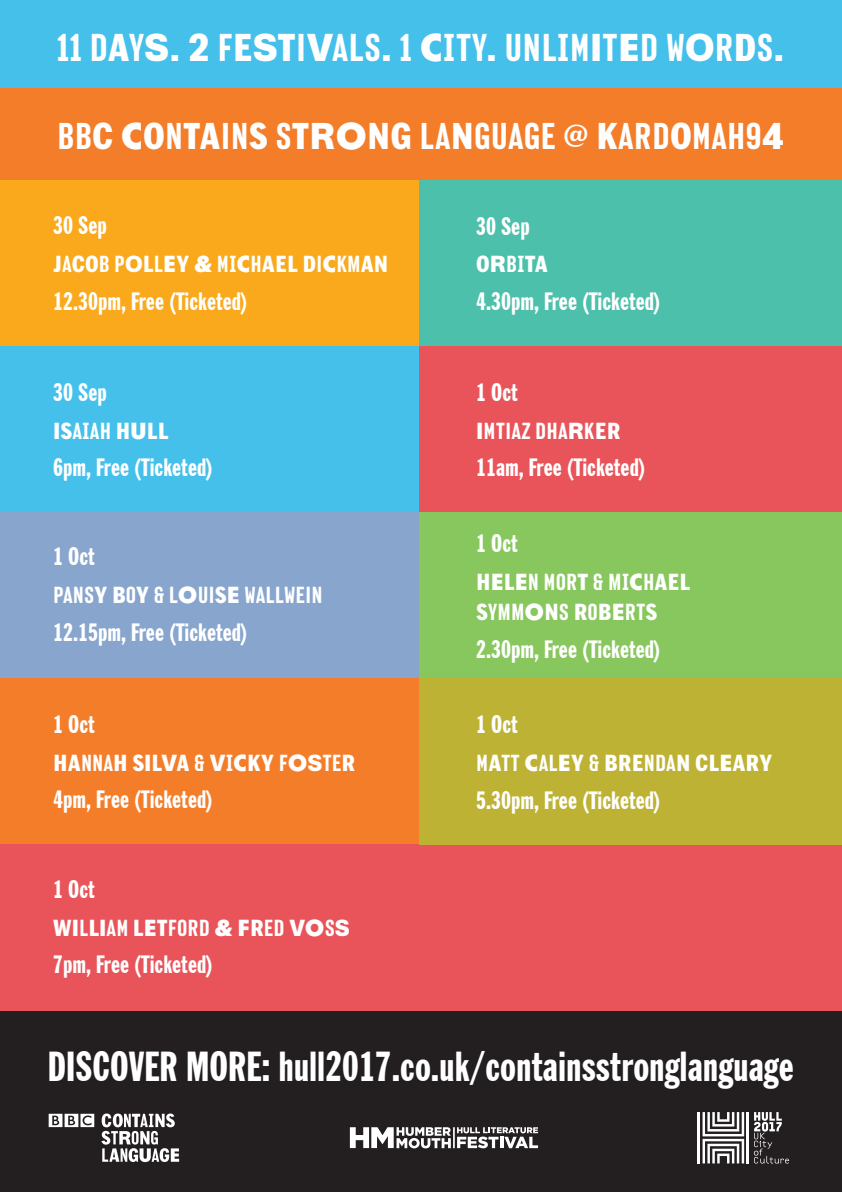
<style>
.page{position:relative;width:842px;height:1192px;background:#fff}
.page>*{position:absolute;margin:0;border:0;box-sizing:border-box;transform-origin:0 0}
.t1{font:extra-condensed 41.75px "Franklin Gothic BT";color:#fff}
.t2{font:41.75px "Local Gothic";color:#fff}
.t3{font:40.1px "Local Gothic";color:#fff}
.t4{font:extra-condensed 25px "Franklin Gothic BT";color:#fff}
.t5{font:25px/30.2px "Local Gothic";color:#fff}
</style>
<div class="page">
<div style="left:0;top:0;width:842px;height:88px;background:#45c0eb"></div>
<div style="left:0;top:88px;width:842px;height:93px;background:#f47d2a"></div>
<div style="left:0;top:1011px;width:842px;height:181px;background:#231f20"></div>
<div style="left:0;top:181px;width:420px;height:166px;background:#f9a91b"></div>
<div style="left:0;top:347px;width:420px;height:166px;background:#45c0eb"></div>
<div style="left:0;top:513px;width:420px;height:166px;background:#87a5cd"></div>
<div style="left:0;top:678px;width:420px;height:167px;background:#f47d2a"></div>
<div style="left:0;top:844px;width:842px;height:167px;background:#e8545a"></div>
<div style="left:420px;top:181px;width:422px;height:166px;background:#4dc0ab"></div>
<div style="left:420px;top:347px;width:422px;height:166px;background:#e8545a"></div>
<div style="left:420px;top:513px;width:422px;height:166px;background:#88c75d"></div>
<div style="left:420px;top:678px;width:422px;height:167px;background:#bdb233"></div>
<svg style="left:101px;top:1114px;width:78px;height:48px"></svg>
<svg style="left:49px;top:1114px;width:45px;height:13px"></svg>
<svg style="left:457px;top:1127px;width:81px;height:21px"></svg>
<svg style="left:350px;top:1127px;width:101px;height:21px"></svg>
<hr style="left:453px;top:1127px;width:2px;height:21px;background:#fff">
<hr style="left:747px;top:1112px;width:2px;height:51px;background:#fff">
<hr style="left:698px;top:1112px;width:2px;height:51px;background:#fff">
<svg style="left:702px;top:1112px;width:42px;height:51px"></svg>
<svg style="left:754px;top:1112px;width:35px;height:52px"></svg>
<h1 class="t2" style="left:57px;top:23px;width:729px">11 DAYS. 2 FESTIVALS. 1 CITY. UNLIMITED WORDS.</h1>
<h2 class="t3" style="left:57px;top:113px;width:728px">BBC CONTAINS STRONG LANGUAGE @ KARDOMAH94</h2>
<p class="t4" style="left:53px;top:211px;width:55px">30 Sep</p>
<p class="t5" style="left:53px;top:249px;width:336px">JACOB POLLEY &amp; MICHAEL DICKMAN</p>
<p class="t4" style="left:53px;top:287px;width:196px">12.30pm, Free (Ticketed)</p>
<p class="t4" style="left:53px;top:377px;width:55px">30 Sep</p>
<p class="t5" style="left:53px;top:415px;width:117px">ISAIAH HULL</p>
<p class="t4" style="left:53px;top:453px;width:161px">6pm, Free (Ticketed)</p>
<p class="t4" style="left:53px;top:542px;width:43px">1 Oct</p>
<p class="t5" style="left:53px;top:580px;width:271px">PANSY BOY &amp; LOUISE WALLWEIN</p>
<p class="t4" style="left:53px;top:618px;width:196px">12.15pm, Free (Ticketed)</p>
<p class="t4" style="left:53px;top:709px;width:43px">1 Oct</p>
<p class="t5" style="left:53px;top:747px;width:304px">HANNAH SILVA &amp; VICKY FOSTER</p>
<p class="t4" style="left:53px;top:785px;width:161px">4pm, Free (Ticketed)</p>
<p class="t4" style="left:53px;top:874px;width:43px">1 Oct</p>
<p class="t5" style="left:53px;top:912px;width:298px">WILLIAM LETFORD &amp; FRED VOSS</p>
<p class="t4" style="left:53px;top:950px;width:161px">7pm, Free (Ticketed)</p>
<p class="t4" style="left:476px;top:211px;width:55px">30 Sep</p>
<p class="t5" style="left:476px;top:249px;width:73px">ORBITA</p>
<p class="t4" style="left:476px;top:287px;width:186px">4.30pm, Free (Ticketed)</p>
<p class="t4" style="left:476px;top:377px;width:43px">1 Oct</p>
<p class="t5" style="left:476px;top:415px;width:146px">IMTIAZ DHARKER</p>
<p class="t4" style="left:476px;top:453px;width:171px">11am, Free (Ticketed)</p>
<p class="t4" style="left:476px;top:529px;width:43px">1 Oct</p>
<p class="t5" style="left:476px;top:567px;width:216px">HELEN MORT &amp; MICHAEL<br>SYMMONS ROBERTS</p>
<p class="t4" style="left:476px;top:635px;width:186px">2.30pm, Free (Ticketed)</p>
<p class="t4" style="left:476px;top:710px;width:43px">1 Oct</p>
<p class="t5" style="left:476px;top:748px;width:298px">MATT CALEY &amp; BRENDAN CLEARY</p>
<p class="t4" style="left:476px;top:785px;width:186px">5.30pm, Free (Ticketed)</p>
<h1 class="t1" style="left:48px;top:1042px;width:747px">DISCOVER MORE: hull2017.co.uk/containsstronglanguage</h1>
</div>
